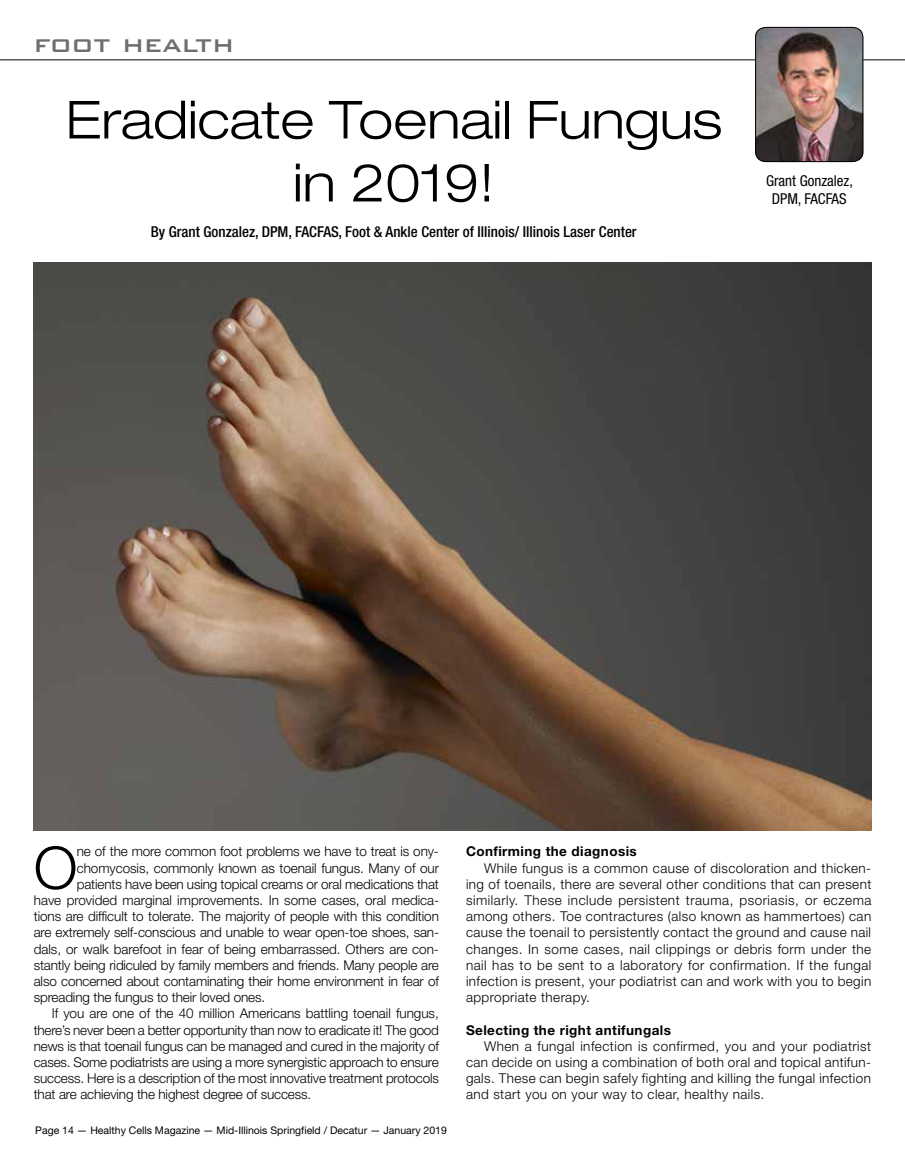
<style>
.page{position:relative;width:905px;height:1161px;background:#fff}
.page>*{position:absolute;margin:0;border:0;box-sizing:border-box;transform-origin:0 0}
.t1{font:300 58.95px "Helvetica Neue LT Std";color:#000}
.t2{font:300 expanded 52.5px/63px "Helvetica Neue LT Std";color:#000;text-align:center}
.t3{font:500 30px "Bank Gothic BT";color:#6d6e71}
.t4{font:500 condensed 15px "Helvetica Neue LT Std";color:#000}
.t5{font:condensed 15px/18px "Helvetica Neue LT Std";color:#000;text-align:center}
.t6{font:300 13.5px/16.2px "Helvetica Neue LT Std";letter-spacing:-.01em;color:#000;text-align:justify}
.t7{font:700 13.5px "Helvetica Neue LT Std";letter-spacing:.03em;color:#000}
.t8{font:10.5px "Helvetica Neue LT Std";color:#000}
</style>
<div class="page">
<hr style="left:0;top:59px;width:904px;height:1px;background:#000">
<img style="left:754px;top:27px;width:109px;height:135px">
<img style="left:34px;top:263px;width:837px;height:567px">
<h3 class="t3" style="left:34px;top:28px;width:202px">foot health</h3>
<h2 class="t2" style="left:65px;top:88px;width:658px">Eradicate Toenail Fungus in 2019!</h2>
<p class="t4" style="left:151px;top:223px;width:487px">By Grant Gonzalez, DPM, FACFAS, Foot &amp; Ankle Center of Illinois/ Illinois Laser Center</p>
<p class="t5" style="left:766px;top:171px;width:88px">Grant Gonzalez,<br>DPM, FACFAS</p>
<h1 class="t1" style="left:34px;top:832px;width:45px">O</h1>
<p class="t6" style="left:77px;top:843px;width:363px">ne of the more common foot problems we have to treat is ony-</p>
<p class="t6" style="left:77px;top:859px;width:363px">chomycosis, commonly known as toenail fungus. Many of our</p>
<p class="t6" style="left:77px;top:876px;width:363px">patients have been using topical creams or oral medications that</p>
<p class="t6" style="left:34px;top:892px;width:407px">have provided marginal improvements. In some cases, oral medica-</p>
<p class="t6" style="left:34px;top:908px;width:406px">tions are difficult to tolerate. The majority of people with this condition</p>
<p class="t6" style="left:34px;top:924px;width:407px">are extremely self-conscious and unable to wear open-toe shoes, san-</p>
<p class="t6" style="left:34px;top:940px;width:406px">dals, or walk barefoot in fear of being embarrassed. Others are con-</p>
<p class="t6" style="left:34px;top:957px;width:406px">stantly being ridiculed by family members and friends. Many people are</p>
<p class="t6" style="left:34px;top:973px;width:406px">also concerned about contaminating their home environment in fear of</p>
<p class="t6" style="left:34px;top:989px;width:233px">spreading the fungus to their loved ones.</p>
<p class="t6" style="left:52px;top:1005px;width:388px">If you are one of the 40 million Americans battling toenail fungus,</p>
<p class="t6" style="left:34px;top:1021px;width:407px">there’s never been a better opportunity than now to eradicate it! The good</p>
<p class="t6" style="left:34px;top:1038px;width:407px">news is that toenail fungus can be managed and cured in the majority of</p>
<p class="t6" style="left:34px;top:1054px;width:406px">cases. Some podiatrists are using a more synergistic approach to ensure</p>
<p class="t6" style="left:34px;top:1070px;width:407px">success. Here is a description of the most innovative treatment protocols</p>
<p class="t6" style="left:34px;top:1086px;width:279px">that are achieving the highest degree of success.</p>
<p class="t8" style="left:35px;top:1124px;width:413px">Page 14 — Healthy Cells Magazine — Mid-Illinois Springfield / Decatur — January 2019</p>
<p class="t7" style="left:466px;top:843px;width:172px">Confirming the diagnosis</p>
<p class="t6" style="left:466px;top:859px;width:407px;text-indent:18px">While fungus is a common cause of discoloration and thicken&shy;ing of toenails, there are several other conditions that can present similarly. These include persistent trauma, psoriasis, or eczema among others. Toe contractures (also known as hammertoes) can cause the toenail to persistently contact the ground and cause nail changes. In some cases, nail clippings or debris form under the nail has to be sent to a laboratory for confirmation. If the fungal infection is present, your podiatrist can and work with you to begin appropriate therapy.</p>
<p class="t7" style="left:466px;top:1021px;width:206px">Selecting the right antifungals</p>
<p class="t6" style="left:466px;top:1038px;width:406px;text-indent:18px">When a fungal infection is confirmed, you and your podiatrist can decide on using a combination of both oral and topical antifun&shy;gals. These can begin safely fighting and killing the fungal infection and start you on your way to clear, healthy nails.</p>
</div>
